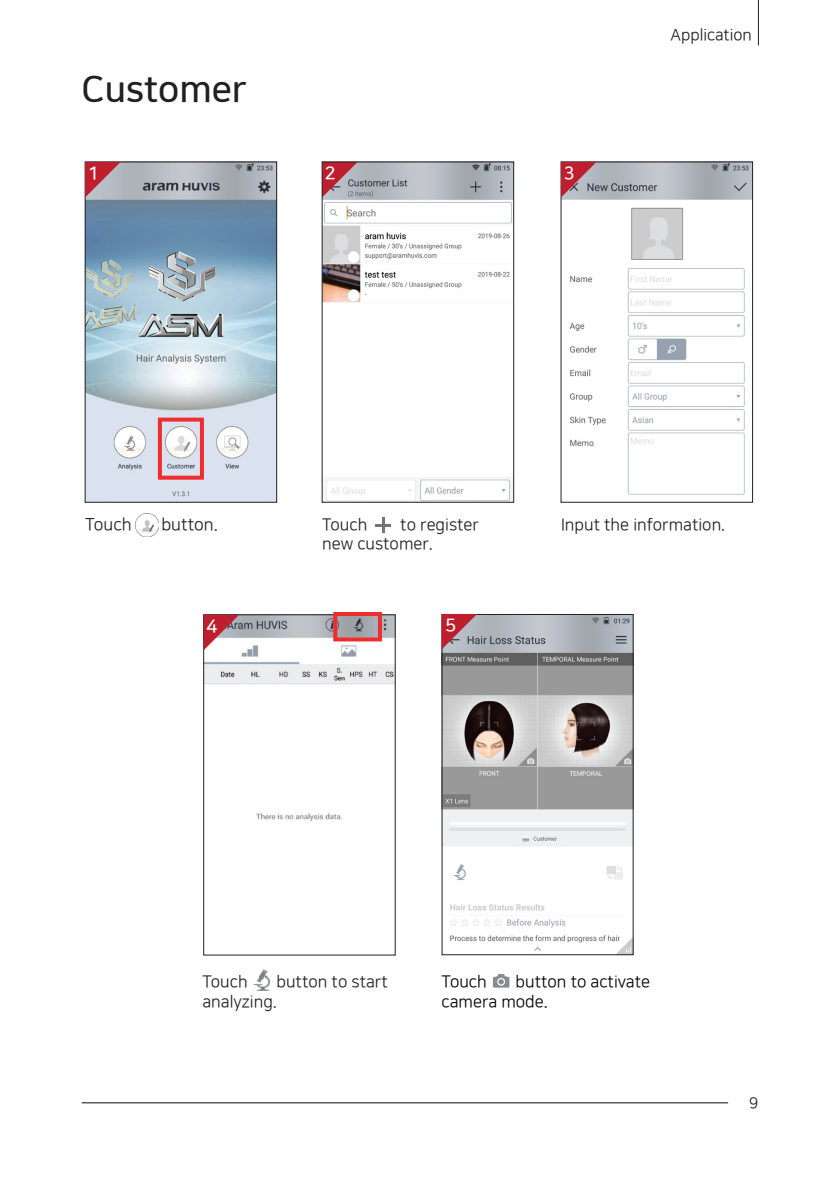
<style>
.page{position:relative;width:840px;height:1191px;background:#fff}
.page>*{position:absolute;margin:0;border:0;box-sizing:border-box;transform-origin:0 0}
.t1{font:36px "Nanum Square B";color:#231f20}
.t2{font:18px "Nanum Square B";color:#fff}
.t3{font:17px "Nanum Square R";color:#231f20}
.t4{font:16.4px/19.8px "Nanum Square R";color:#231f20}
.t5{font:16.4px/19.8px "Nanum Square R";color:#000}
.t6{font:16px "Nanum Square R";color:#231f20}
.t7{font:15.4px "Nanum Square R";color:#231f20}
</style>
<div class="page">
<img style="left:323px;top:163px;width:189px;height:338px">
<img style="left:562px;top:163px;width:188px;height:332px">
<img style="left:87px;top:163px;width:188px;height:338px">
<img style="left:443px;top:616px;width:188px;height:337px">
<img style="left:205px;top:616px;width:188px;height:206px">
<img style="left:136px;top:513px;width:23px;height:23px">
<hr style="left:82px;top:1102px;width:645px;height:1px;background:#231f20">
<hr style="left:757px;top:0;width:1px;height:45px;background:#231f20">
<img style="left:253px;top:969px;width:18px;height:22px">
<svg style="left:375px;top:517px;width:15px;height:15px"></svg>
<div style="left:203px;top:614px;width:192px;height:341px;border:1px solid #231f20"></div>
<div style="left:441px;top:614px;width:192px;height:341px;border:1px solid #231f20"></div>
<svg style="left:441px;top:614px;width:36px;height:35px"></svg>
<svg style="left:560px;top:162px;width:36px;height:35px"></svg>
<div style="left:85px;top:161px;width:192px;height:342px;border:1px solid #231f20"></div>
<svg style="left:85px;top:162px;width:35px;height:35px"></svg>
<svg style="left:323px;top:163px;width:34px;height:34px"></svg>
<div style="left:333px;top:612px;width:49px;height:29px;border:4px solid #ee2d2e"></div>
<div style="left:321px;top:161px;width:193px;height:342px;border:1px solid #231f20"></div>
<div style="left:158px;top:417px;width:46px;height:63px;border:4px solid #ee2d2e"></div>
<svg style="left:203px;top:615px;width:36px;height:35px"></svg>
<svg style="left:493px;top:974px;width:16px;height:13px"></svg>
<h1 class="t1" style="left:82px;top:70px;width:167px">Customer</h1>
<p class="t2" style="left:88px;top:164px;width:12px">1</p>
<p class="t2" style="left:325px;top:164px;width:12px">2</p>
<p class="t2" style="left:563px;top:164px;width:12px">3</p>
<p class="t6" style="left:670px;top:26px;width:83px">Application</p>
<p class="t3" style="left:85px;top:516px;width:48px">Touch</p>
<p class="t3" style="left:161px;top:516px;width:58px">button.</p>
<p class="t2" style="left:206px;top:616px;width:12px">4</p>
<p class="t4" style="left:322px;top:515px;width:47px">Touch</p>
<p class="t4" style="left:400px;top:515px;width:80px">to register</p>
<p class="t4" style="left:560px;top:515px;width:166px">Input the information.</p>
<p class="t4" style="left:322px;top:535px;width:112px">new customer.</p>
<p class="t2" style="left:445px;top:616px;width:12px">5</p>
<p class="t4" style="left:202px;top:972px;width:47px">Touch</p>
<p class="t4" style="left:202px;top:972px;width:187px;text-indent:74px">button to start analyzing.</p>
<p class="t5" style="left:441px;top:972px;width:47px">Touch</p>
<p class="t5" style="left:441px;top:972px;width:210px;text-indent:74px">button to activate camera mode.</p>
<p class="t7" style="left:748px;top:1095px;width:11px">9</p>
</div>
